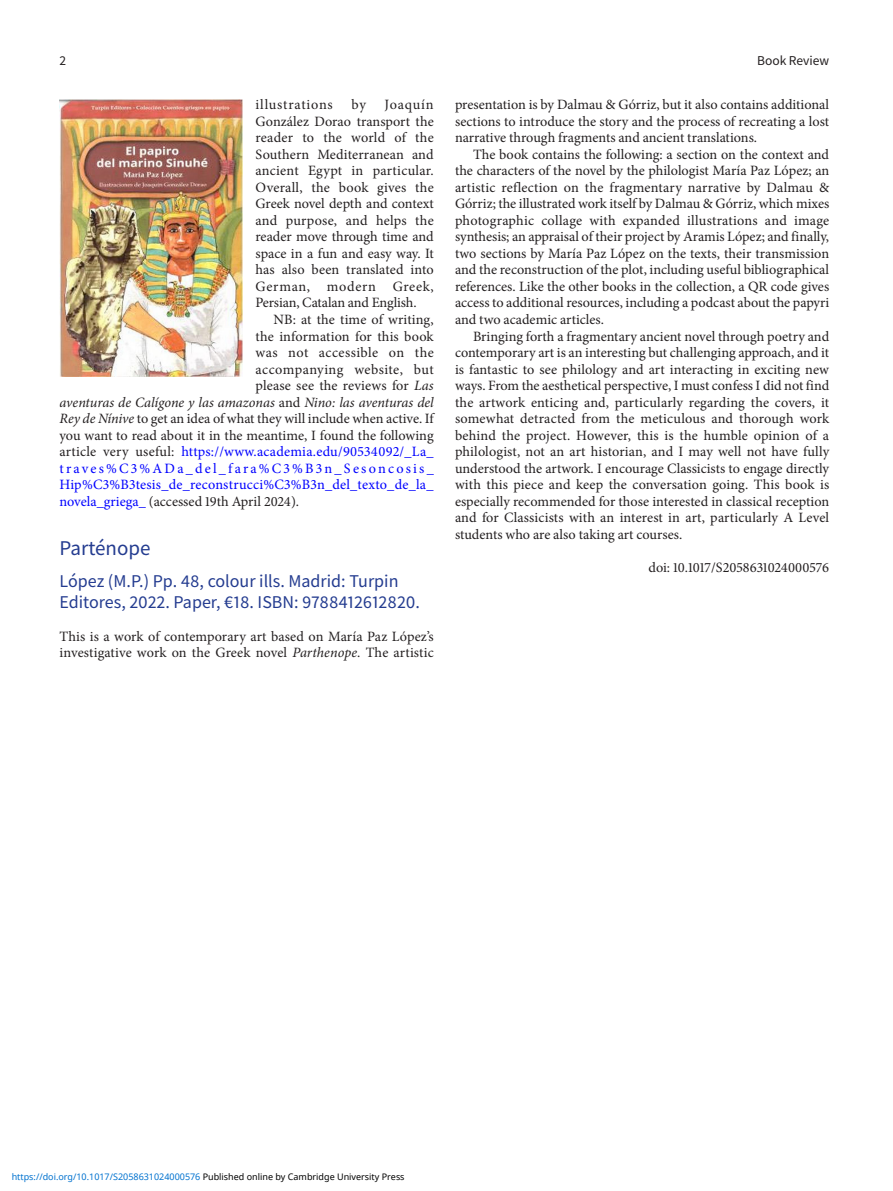
<style>
.page{position:relative;width:893px;height:1191px;background:#fff}
.page>*{position:absolute;margin:0;border:0;box-sizing:border-box;transform-origin:0 0}
.t1{font:21px "Source Sans Pro";color:#243c90}
.t2{font:18px/21px "Source Sans Pro";color:#243c90}
.t3{font:14.25px/16.5px "Minion Pro";color:#231f20;text-align:justify}
.t4{font:14.25px "Minion Pro";letter-spacing:.015em;color:#00f}
.t5{font:italic 14.25px "Minion Pro";letter-spacing:-.005em;color:#231f20}
.t6{font:14.25px "Minion Pro";letter-spacing:.155em;color:#00f}
.t7{font:14.25px "Minion Pro";letter-spacing:.025em;color:#231f20}
.t8{font:14.25px "Minion Pro";letter-spacing:.03em;color:#231f20}
.t9{font:14.25px "Minion Pro";letter-spacing:.055em;color:#231f20}
.t10{font:13.5px "Source Sans Pro";color:#231f20}
.t11{font:9px "Noto Sans";color:#0172cf}
.s1{font-style:italic}
.s2{font-style:normal}
.s3{color:#231f20}
.s4{color:#00f}
.s5{color:#000}
</style>
<div class="page">
<img style="left:60px;top:99px;width:182px;height:278px">
<p class="t10" style="left:60px;top:51px;width:8px">2</p>
<p class="t10" style="left:757px;top:51px;width:74px">Book Review</p>
<p class="t9" style="left:256px;top:95px;width:79px">illustrations</p>
<p class="t3" style="left:351px;top:97px;width:16px">by</p>
<p class="t3" style="left:455px;top:97px;width:376px">presentation is by Dalmau &amp; Górriz, but it also contains additional sections to introduce the story and the process of recreating a lost narrative through fragments and ancient translations.</p>
<p class="t3" style="left:455px;top:146px;width:376px;text-indent:18px">The book contains the following: a section on the context and the characters of the novel by the philologist María Paz López; an artistic reflection on the fragmentary narrative by Dalmau &amp; Górriz; the illustrated work itself by Dalmau &amp; Górriz, which mixes photographic collage with expanded illustrations and image synthesis; an appraisal of their project by Aramis López; and finally, two sections by María Paz López on the texts, their transmission and the reconstruction of the plot, including useful bibliographical references. Like the other books in the collection, a QR code gives access to additional resources, including a podcast about the papyri and two academic articles.</p>
<p class="t3" style="left:455px;top:328px;width:376px;text-indent:18px">Bringing forth a fragmentary ancient novel through poetry and contemporary art is an interesting but challenging approach, and it is fantastic to see philology and art interacting in exciting new ways. From the aesthetical perspective, I must confess I did not find the artwork enticing and, particularly regarding the covers, it somewhat detracted from the meticulous and thorough work behind the project. However, this is the humble opinion of a philologist, not an art historian, and I may well not have fully understood the artwork. I encourage Classicists to engage directly with this piece and keep the conversation going. This book is especially recommended for those interested in classical reception and for Classicists with an interest in art, particularly A Level students who are also taking art courses.</p>
<p class="t3" style="left:648px;top:559px;width:182px">doi: 10.1017/S2058631024000576</p>
<p class="t3" style="left:256px;top:97px;width:180px;text-indent:129px">Joaquín González Dorao transport the reader to the world of the Southern Mediterranean and ancient Egypt in particular.<br>Overall, the book gives the Greek novel depth and context and purpose, and helps the reader move through time and space in a fun and easy way. It has also been translated into German, modern Greek, Persian, Catalan and English.</p>
<p class="t3" style="left:274px;top:311px;width:162px">NB: at the time of writing,</p>
<p class="t3" style="left:256px;top:328px;width:180px">the information for this book</p>
<p class="t8" style="left:256px;top:343px;width:180px">was not accessible on the</p>
<p class="t7" style="left:256px;top:359px;width:180px">accompanying website, but</p>
<p class="t3" style="left:256px;top:377px;width:180px">please see the reviews for <span class="s1">Las</span></p>
<p class="t5" style="left:60px;top:392px;width:376px">aventuras de Calígone y las amazonas <span class="s2">and</span> Nino: las aventuras del</p>
<p class="t3" style="left:60px;top:410px;width:376px"><span class="s1">Rey de Nínive</span> to get an idea of what they will include when active. If</p>
<p class="t3" style="left:60px;top:427px;width:376px">you want to read about it in the meantime, I found the following</p>
<p class="t4" style="left:60px;top:442px;width:376px"><span class="s3">article very useful:</span> https://www.academia.edu/90534092/_La_</p>
<p class="t6" style="left:60px;top:458px;width:376px">traves%C3%ADa_del_fara%C3%B3n_Sesoncosis_</p>
<p class="t4" style="left:60px;top:475px;width:375px">Hip%C3%B3tesis_de_reconstrucci%C3%B3n_del_texto_de_la_</p>
<p class="t3" style="left:60px;top:493px;width:241px"><span class="s4">novela_griega_</span> (accessed 19th April 2024).</p>
<h1 class="t1" style="left:60px;top:535px;width:93px">Parténope</h1>
<p class="t2" style="left:60px;top:570px;width:362px">López (M.P.) Pp. 48, colour ills. Madrid: Turpin<br>Editores, 2022. Paper, €18. ISBN: 9788412612820.</p>
<p class="t3" style="left:60px;top:628px;width:376px">This is a work of contemporary art based on María Paz López’s investigative work on the Greek novel <span class="s1">Parthenope</span>. The artistic</p>
<p class="t11" style="left:12px;top:1170px;width:394px">https://doi.org/10.1017/S2058631024000576 <span class="s5">Published online by Cambridge University Press</span></p>
</div>
